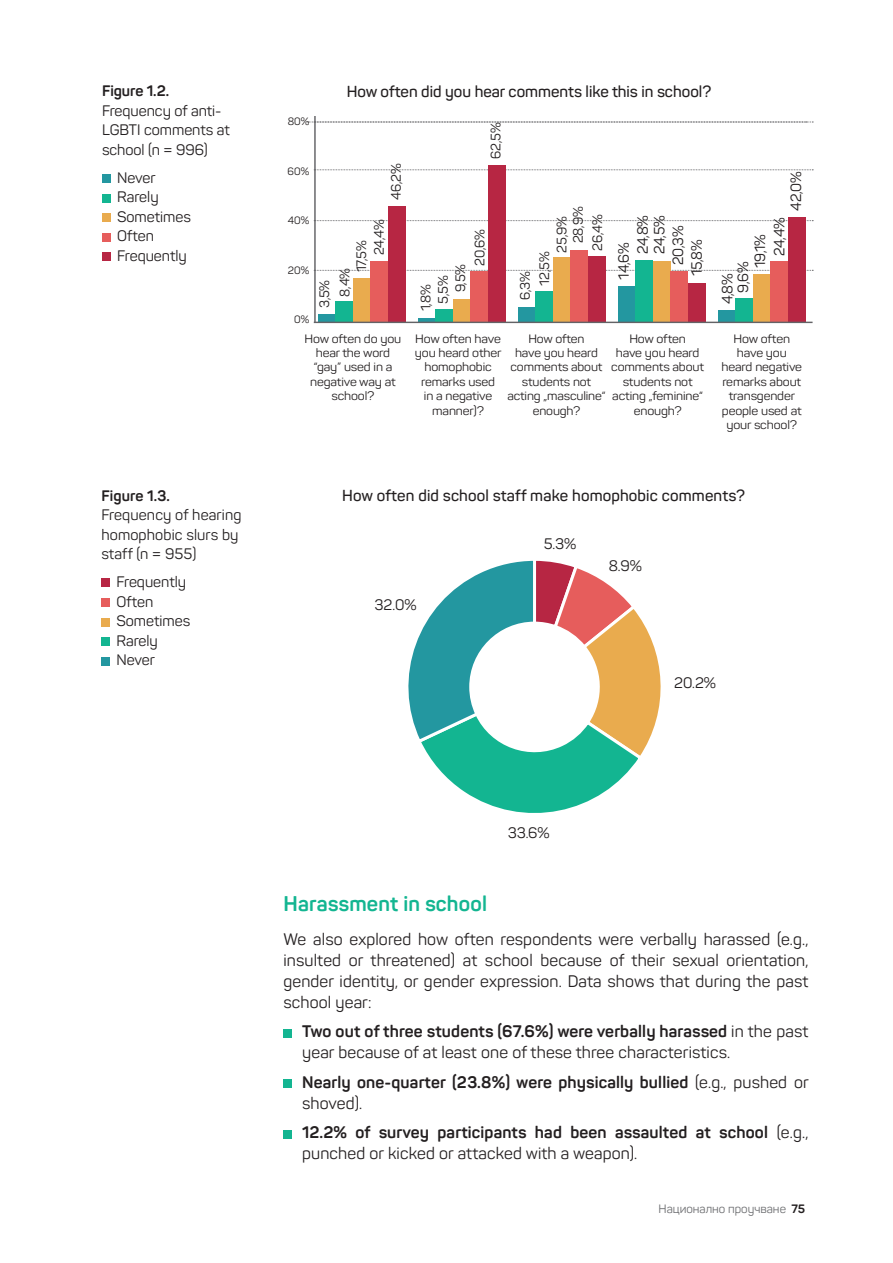
<style>
.page{position:relative;width:893px;height:1263px;background:#fff}
.page>*{position:absolute;margin:0;border:0;box-sizing:border-box;transform-origin:0 0}
.t1{font:700 21px "Panton";letter-spacing:.01em;color:#13b591}
.t2{font:16.5px/21px "Panton";letter-spacing:.01em;color:#231f20;text-align:justify}
.t3{font:700 16.5px/21px "Panton";letter-spacing:.01em;color:#231f20}
.t4{font:600 15.75px "Panton";letter-spacing:.005em;color:#231f20}
.t5{font:15px/19.5px "Panton";color:#231f20}
.t6{font:700 15px "Panton";color:#231f20}
.t7{font:14.7px/16.8px "Panton";letter-spacing:-.01em;color:#231f20}
.t8{font:13.5px "Panton";letter-spacing:-.01em;color:#231f20}
.t9{font:12px/14.4px "Panton";letter-spacing:-.01em;color:#231f20;text-align:center;scale:1.07 1}
.t10{font:12px/14.4px "Panton";letter-spacing:-.01em;color:#231f20;text-align:center;scale:1.06 1}
.t11{font:12px "Panton";color:#6c6d70}
.t12{font:10.5px "Panton";color:#231f20}
.s1{font-weight:700}
.s2{font-weight:400}
.s3{font-weight:700;color:#231f20}
</style>
<div class="page">
<div style="left:283px;top:1029px;width:9px;height:8px;background:#13b591"></div>
<div style="left:283px;top:1080px;width:9px;height:8px;background:#13b591"></div>
<div style="left:283px;top:1130px;width:9px;height:8px;background:#13b591"></div>
<div style="left:102px;top:175px;width:8px;height:8px;background:#2397a0"></div>
<div style="left:102px;top:194px;width:8px;height:8px;background:#13b591"></div>
<div style="left:102px;top:214px;width:8px;height:8px;background:#e9ab4e"></div>
<div style="left:102px;top:233px;width:8px;height:8px;background:#e65d5c"></div>
<div style="left:102px;top:253px;width:8px;height:8px;background:#b72643"></div>
<div style="left:101px;top:579px;width:8px;height:8px;background:#b72643"></div>
<div style="left:101px;top:598px;width:8px;height:8px;background:#e65d5c"></div>
<div style="left:101px;top:618px;width:8px;height:8px;background:#e9ab4e"></div>
<div style="left:101px;top:637px;width:8px;height:8px;background:#13b591"></div>
<div style="left:101px;top:657px;width:8px;height:8px;background:#2397a0"></div>
<svg style="left:408px;top:560px;width:253px;height:253px"></svg>
<svg style="left:316px;top:270px;width:497px;height:1px"></svg>
<svg style="left:316px;top:220px;width:497px;height:1px"></svg>
<svg style="left:316px;top:169px;width:497px;height:1px"></svg>
<svg style="left:308px;top:122px;width:505px;height:1px"></svg>
<hr style="left:314px;top:116px;width:2px;height:206px;background:#636366">
<div style="left:318px;top:314px;width:17px;height:9px;background:#2397a0"></div>
<div style="left:335px;top:302px;width:18px;height:21px;background:#13b591"></div>
<div style="left:353px;top:279px;width:17px;height:44px;background:#e9ab4e"></div>
<div style="left:370px;top:261px;width:18px;height:62px;background:#e65d5c"></div>
<div style="left:388px;top:206px;width:17px;height:117px;background:#b72643"></div>
<svg style="left:418px;top:318px;width:17px;height:4px"></svg>
<div style="left:435px;top:309px;width:18px;height:14px;background:#13b591"></div>
<div style="left:453px;top:299px;width:17px;height:24px;background:#e9ab4e"></div>
<div style="left:470px;top:271px;width:18px;height:52px;background:#e65d5c"></div>
<div style="left:488px;top:165px;width:17px;height:158px;background:#b72643"></div>
<div style="left:518px;top:307px;width:17px;height:16px;background:#2397a0"></div>
<div style="left:535px;top:291px;width:18px;height:32px;background:#13b591"></div>
<div style="left:553px;top:258px;width:17px;height:65px;background:#e9ab4e"></div>
<div style="left:570px;top:250px;width:18px;height:73px;background:#e65d5c"></div>
<div style="left:588px;top:256px;width:17px;height:67px;background:#b72643"></div>
<div style="left:618px;top:286px;width:17px;height:37px;background:#2397a0"></div>
<div style="left:635px;top:260px;width:18px;height:63px;background:#13b591"></div>
<div style="left:653px;top:261px;width:17px;height:62px;background:#e9ab4e"></div>
<div style="left:670px;top:272px;width:18px;height:51px;background:#e65d5c"></div>
<div style="left:688px;top:283px;width:17px;height:40px;background:#b72643"></div>
<div style="left:718px;top:311px;width:17px;height:12px;background:#2397a0"></div>
<div style="left:735px;top:299px;width:18px;height:24px;background:#13b591"></div>
<div style="left:753px;top:275px;width:17px;height:48px;background:#e9ab4e"></div>
<div style="left:770px;top:261px;width:18px;height:62px;background:#e65d5c"></div>
<div style="left:788px;top:217px;width:17px;height:106px;background:#b72643"></div>
<hr style="left:314px;top:322px;width:499px;height:1px;background:#636366">
<p class="t6" style="left:102px;top:82px;width:69px">Figure 1.2.</p>
<p class="t4" style="left:347px;top:82px;width:366px">How often did you hear comments like this in school?</p>
<p class="t5" style="left:102px;top:101px;width:129px">Frequency of anti-<br>LGBTI comments at school (n = 996)</p>
<p class="t5" style="left:117px;top:168px;width:75px">Never<br>Rarely<br>Sometimes<br>Often<br>Frequently</p>
<p class="t12" style="left:288px;top:115px;width:23px">80%</p>
<p class="t8" style="left:488px;top:159px;width:38px;rotate:-90deg">62,5%</p>
<p class="t8" style="left:388px;top:200px;width:38px;rotate:-90deg">46,2%</p>
<p class="t12" style="left:288px;top:164px;width:23px">60%</p>
<p class="t8" style="left:570px;top:243px;width:38px;rotate:-90deg">28,9%</p>
<p class="t8" style="left:553px;top:253px;width:38px;rotate:-90deg">25,9%</p>
<p class="t8" style="left:589px;top:250px;width:38px;rotate:-90deg">26,4%</p>
<p class="t7" style="left:634px;top:254px;width:41px;rotate:-90deg">24,8%<br>24,5%</p>
<p class="t7" style="left:669px;top:265px;width:41px;rotate:-90deg">20,3%</p>
<p class="t12" style="left:288px;top:214px;width:23px">40%</p>
<p class="t8" style="left:371px;top:255px;width:37px;rotate:-90deg">24,4%</p>
<p class="t8" style="left:472px;top:266px;width:38px;rotate:-90deg">20,6%</p>
<p class="t8" style="left:452px;top:292px;width:30px;rotate:-90deg">9,5%</p>
<p class="t7" style="left:688px;top:276px;width:39px;rotate:-90deg">15,8%</p>
<p class="t8" style="left:353px;top:272px;width:34px;rotate:-90deg">17,5%</p>
<p class="t7" style="left:615px;top:280px;width:39px;rotate:-90deg">14,6%</p>
<p class="t8" style="left:536px;top:286px;width:36px;rotate:-90deg">12,5%</p>
<p class="t12" style="left:288px;top:263px;width:23px">20%</p>
<p class="t8" style="left:336px;top:296px;width:30px;rotate:-90deg">8,4%</p>
<p class="t8" style="left:517px;top:300px;width:30px;rotate:-90deg">6,3%</p>
<p class="t8" style="left:435px;top:304px;width:30px;rotate:-90deg">5,5%</p>
<p class="t8" style="left:316px;top:308px;width:30px;rotate:-90deg">3,5%</p>
<p class="t8" style="left:418px;top:311px;width:28px;rotate:-90deg">1,8%</p>
<p class="t12" style="left:294px;top:313px;width:17px">0%</p>
<p class="t7" style="left:788px;top:211px;width:41px;rotate:-90deg">42,0%</p>
<p class="t7" style="left:771px;top:256px;width:40px;rotate:-90deg">24,4%</p>
<p class="t7" style="left:752px;top:268px;width:36px;rotate:-90deg">19,1%</p>
<p class="t7" style="left:719px;top:304px;width:33px;rotate:-90deg">4,8%</p>
<p class="t7" style="left:735px;top:293px;width:33px;rotate:-90deg">9,6%</p>
<p class="t6" style="left:101px;top:486px;width:70px">Figure 1.3.</p>
<p class="t5" style="left:101px;top:505px;width:142px">Frequency of hearing homophobic slurs by staff (n = 955)</p>
<p class="t5" style="left:116px;top:572px;width:75px">Frequently<br>Often<br>Sometimes<br>Rarely<br>Never</p>
<p class="t9" style="left:305px;top:331px;width:92px">How often do you hear the word “gay” used in a negative way at school?</p>
<p class="t9" style="left:415px;top:331px;width:82px">How often have you heard other homophobic remarks used<br>in a negative manner)?</p>
<p class="t10" style="left:507px;top:331px;width:94px">How often<br>have you heard comments about students not acting „masculine“ enough?</p>
<p class="t9" style="left:611px;top:331px;width:88px">How often<br>have you heard comments about students not acting „feminine“ enough?</p>
<p class="t9" style="left:721px;top:331px;width:77px">How often have you heard negative remarks about transgender people used at your school?</p>
<p class="t4" style="left:342px;top:486px;width:404px">How often did school staff make homophobic comments?</p>
<p class="t5" style="left:375px;top:595px;width:43px">32.0%</p>
<p class="t5" style="left:544px;top:533px;width:34px">5.3%</p>
<p class="t5" style="left:609px;top:556px;width:35px">8.9%</p>
<p class="t5" style="left:674px;top:673px;width:43px">20.2%</p>
<p class="t5" style="left:508px;top:822px;width:44px">33.6%</p>
<p class="t1" style="left:283px;top:891px;width:205px">Harassment in school</p>
<p class="t2" style="left:283px;top:928px;width:526px">We also explored how often respondents were verbally harassed (e.g., insulted or threatened) at school because of their sexual orientation, gender identity, or gender expression. Data shows that during the past school year:</p>
<p class="t2" style="left:302px;top:1021px;width:508px"><span class="s1">Two out of three students (67.6%) were verbally harassed</span> in the past year because of at least one of these three characteristics.</p>
<p class="t3" style="left:302px;top:1071px;width:508px">Nearly one-quarter (23.8%) were physically bullied <span class="s2">(e.g., pushed or shoved).</span></p>
<p class="t3" style="left:302px;top:1122px;width:508px">12.2% of survey participants had been assaulted at school <span class="s2">(e.g., punched or kicked or attacked with a weapon).</span></p>
<p class="t11" style="left:658px;top:1201px;width:148px">Национално проучване <span class="s3">75</span></p>
</div>
